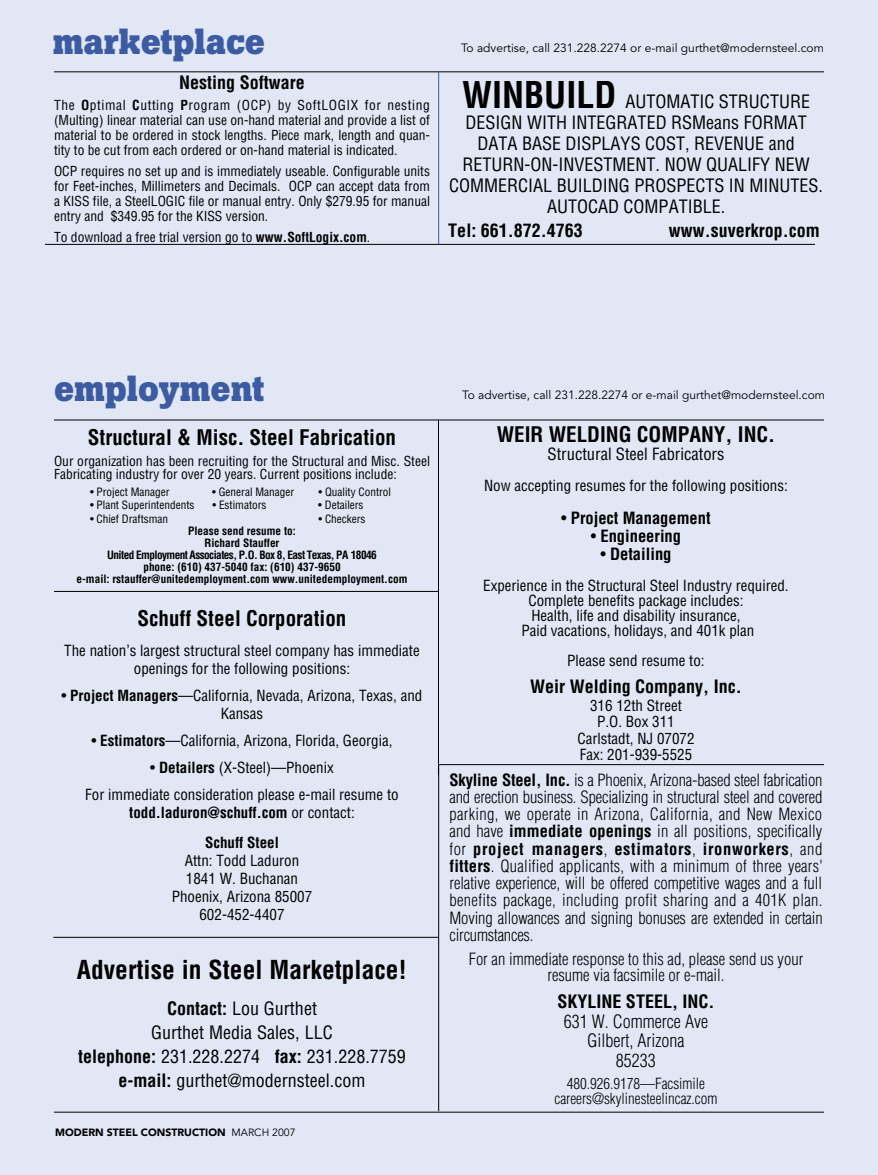
<style>
.page{position:relative;width:878px;height:1175px;background:#fff}
.page>*{position:absolute;margin:0;border:0;box-sizing:border-box;transform-origin:0 0}
.t1{font:700 36px "Boton";color:#3c5ba3}
.t2{font:700 condensed 25.5px "Helvetica";color:#000}
.t3{font:700 condensed 21px "Helvetica";color:#000}
.t4{font:condensed 18px/21px "Helvetica";color:#000;text-align:center}
.t5{font:700 condensed 18px "Helvetica";color:#000}
.t6{font:300 condensed 18px/19.5px "Helvetica";color:#000;text-align:center}
.t7{font:300 condensed 16.5px/17.2px "Helvetica";color:#000;text-align:justify}
.t8{font:700 condensed 16.5px "Helvetica";color:#000}
.t9{font:condensed 16.5px "Helvetica";color:#000}
.t10{font:condensed 15px/18px "Helvetica";color:#000;text-align:center}
.t11{font:300 condensed 15px/15px "Helvetica";color:#000;text-align:center}
.t12{font:700 condensed 15px/30px "Helvetica";color:#000;text-align:center}
.t13{font:condensed 13.5px/15px "Helvetica";color:#000;text-align:justify}
.t14{font:12px "Avenir LT Std";color:#000}
.t15{font:700 condensed 11.25px/12px "Helvetica";color:#000;text-align:center}
.t16{font:condensed 11.25px "Helvetica";color:#000}
.t17{font:900 10.5px "Avenir LT Std";color:#000}
.s1{font-weight:700}
.s2{font-weight:700;font-size:36px}
.s3{font-weight:400}
</style>
<div class="page">
<div style="left:0;top:0;width:878px;height:1174px;background:#e1e7f5"></div>
<hr style="left:438px;top:420px;width:1px;height:355px;background:#000">
<hr style="left:54px;top:72px;width:769px;height:1px;background:#000">
<hr style="left:54px;top:420px;width:769px;height:1px;background:#000">
<hr style="left:438px;top:764px;width:385px;height:1px;background:#000">
<hr style="left:54px;top:1111px;width:769px;height:1px;background:#000">
<hr style="left:438px;top:764px;width:1px;height:347px;background:#000">
<hr style="left:54px;top:591px;width:384px;height:1px;background:#000">
<hr style="left:53px;top:937px;width:385px;height:1px;background:#000">
<hr style="left:45px;top:244px;width:769px;height:1px;background:#000">
<hr style="left:438px;top:72px;width:1px;height:172px;background:#3c5ba3">
<h1 class="t1" style="left:53px;top:20px;width:214px">marketplace</h1>
<h3 class="t5" style="left:179px;top:71px;width:127px">Nesting Software</h3>
<p class="t13" style="left:54px;top:97px;width:377px">The <span class="s1">O</span>ptimal <span class="s1">C</span>utting <span class="s1">P</span>rogram (OCP) by SoftLOGIX for nesting (Multing) linear material can use on-hand material and provide a list of material to be ordered in stock lengths. Piece mark, length and quan&shy;tity to be cut from each ordered or on-hand material is indicated.</p>
<p class="t13" style="left:54px;top:163px;width:377px">OCP requires no set up and is immediately useable. Configurable units for Feet-inches, Millimeters and Decimals. OCP can accept data from a KISS file, a SteelLOGIC file or manual entry. Only $279.95 for manual entry and $349.95 for the KISS version.</p>
<p class="t13" style="left:54px;top:229px;width:318px">To download a free trial version go to <span class="s1">www.SoftLogix.com</span>.</p>
<p class="t14" style="left:461px;top:41px;width:364px">To advertise, call 231.228.2274 or e-mail gurthet@modernsteel.com</p>
<h3 class="t4" style="left:449px;top:91px;width:375px"><span class="s2">WINBUILD</span> AUTOMATIC STRUCTURE DESIGN WITH INTEGRATED RSMeans FORMAT DATA BASE DISPLAYS COST, REVENUE and RETURN-ON-INVESTMENT. NOW QUALIFY NEW COMMERCIAL BUILDING PROSPECTS IN MINUTES.<br>AUTOCAD COMPATIBLE.</h3>
<h3 class="t5" style="left:448px;top:219px;width:136px">Tel: 661.872.4763</h3>
<h3 class="t5" style="left:668px;top:219px;width:152px">www.suverkrop.com</h3>
<h1 class="t1" style="left:54px;top:367px;width:212px">employment</h1>
<h3 class="t3" style="left:88px;top:424px;width:310px">Structural &amp; Misc. Steel Fabrication</h3>
<p class="t13" style="left:54px;top:454px;width:377px;line-height:13.5px">Our organization has been recruiting for the Structural and Misc. Steel<br>Fabricating industry for over 20 years. Current positions include:</p>
<p class="t16" style="left:90px;top:485px;width:81px">• Project Manager</p>
<p class="t16" style="left:212px;top:485px;width:83px">• General Manager</p>
<p class="t16" style="left:318px;top:485px;width:74px">• Quality Control</p>
<p class="t16" style="left:90px;top:498px;width:106px">• Plant Superintendents</p>
<p class="t16" style="left:212px;top:498px;width:56px">• Estimators</p>
<p class="t16" style="left:318px;top:498px;width:47px">• Detailers</p>
<p class="t16" style="left:90px;top:512px;width:80px">• Chief Draftsman</p>
<p class="t16" style="left:318px;top:512px;width:49px">• Checkers</p>
<p class="t15" style="left:77px;top:525px;width:332px">Please send resume to:<br>Richard Stauffer<br>United Employment Associates, P.O. Box 8, East Texas, PA 18046<br>phone: (610) 437-5040 fax: (610) 437-9650<br>e-mail: rstauffer@unitedemployment.com www.unitedemployment.com</p>
<h3 class="t3" style="left:137px;top:605px;width:210px">Schuff Steel Corporation</h3>
<p class="t10" style="left:64px;top:641px;width:357px">The nation’s largest structural steel company has immediate openings for the following positions:</p>
<p class="t10" style="left:62px;top:686px;width:362px">• <span class="s1">Project Managers</span>—California, Nevada, Arizona, Texas, and<br>Kansas</p>
<p class="t10" style="left:92px;top:731px;width:302px">• <span class="s1">Estimators</span>—California, Arizona, Florida, Georgia,</p>
<p class="t10" style="left:85px;top:753px;width:315px;line-height:27px">• <span class="s1">Detailers</span> (X-Steel)—Phoenix<br>For immediate consideration please e-mail resume to</p>
<p class="t12" style="left:129px;top:797px;width:227px">todd.laduron@schuff.com <span class="s3">or contact:<br></span>Schuff Steel</p>
<p class="t10" style="left:172px;top:851px;width:142px">Attn: Todd Laduron<br>1841 W. Buchanan<br>Phoenix, Arizona 85007<br>602-452-4407</p>
<h2 class="t2" style="left:77px;top:954px;width:331px">Advertise in Steel Marketplace!</h2>
<h3 class="t4" style="left:78px;top:996px;width:329px;line-height:24px"><span class="s1">Contact:</span> Lou Gurthet<br>Gurthet Media Sales, LLC<br><span class="s1">telephone:</span> 231.228.2274 <span class="s1">fax:</span> 231.228.7759 <span class="s1">e-mail:</span> gurthet@modernsteel.com</h3>
<p class="t17" style="left:55px;top:1125px;width:242px">MODERN STEEL CONSTRUCTION <span class="s3">MARCH 2007</span></p>
<p class="t14" style="left:462px;top:387px;width:364px">To advertise, call 231.228.2274 or e-mail gurthet@modernsteel.com</p>
<h3 class="t3" style="left:496px;top:421px;width:280px">WEIR WELDING COMPANY, INC.</h3>
<p class="t9" style="left:547px;top:443px;width:178px">Structural Steel Fabricators</p>
<p class="t10" style="left:484px;top:477px;width:305px">Now accepting resumes for the following positions:</p>
<p class="t8" style="left:561px;top:508px;width:151px"><span class="s3">•</span> Project Management</p>
<p class="t8" style="left:590px;top:526px;width:92px"><span class="s3">•</span> Engineering</p>
<p class="t8" style="left:600px;top:544px;width:73px"><span class="s3">•</span> Detailing</p>
<p class="t10" style="left:483px;top:577px;width:307px;line-height:15px">Experience in the Structural Steel Industry required.<br>Complete benefits package includes:<br>Health, life and disability insurance,<br>Paid vacations, holidays, and 401k plan</p>
<p class="t10" style="left:567px;top:651px;width:139px">Please send resume to:</p>
<h3 class="t5" style="left:530px;top:674px;width:213px">Weir Welding Company, Inc.</h3>
<p class="t10" style="left:577px;top:696px;width:119px;line-height:16.5px">316 12th Street<br>P.O. Box 311<br>Carlstadt, NJ 07072<br>Fax: 201-939-5525</p>
<p class="t7" style="left:449px;top:771px;width:375px"><span class="s1">Skyline Steel, Inc.</span> is a Phoenix, Arizona-based steel fabrication and erection business. Specializing in structural steel and covered parking, we operate in Arizona, California, and New Mexico and have <span class="s1">immediate openings</span> in all positions, specifically for <span class="s1">project managers</span>, <span class="s1">estimators</span>, <span class="s1">ironworkers</span>, and <span class="s1">fitters</span>. Qualified applicants, with a minimum of three years' relative experience, will be offered competitive wages and a full benefits package, including profit sharing and a 401K plan.<br>Moving allowances and signing bonuses are extended in certain circumstances.</p>
<p class="t7" style="left:468px;top:950px;width:336px;line-height:16.5px;text-align:center">For an immediate response to this ad, please send us your resume via facsimile or e-mail.</p>
<h3 class="t5" style="left:557px;top:990px;width:159px">SKYLINE STEEL, INC.</h3>
<h3 class="t6" style="left:564px;top:1011px;width:145px">631 W. Commerce Ave<br>Gilbert, Arizona<br>85233</h3>
<p class="t11" style="left:554px;top:1076px;width:164px">480.926.9178—Facsimile careers@skylinesteelincaz.com</p>
</div>
